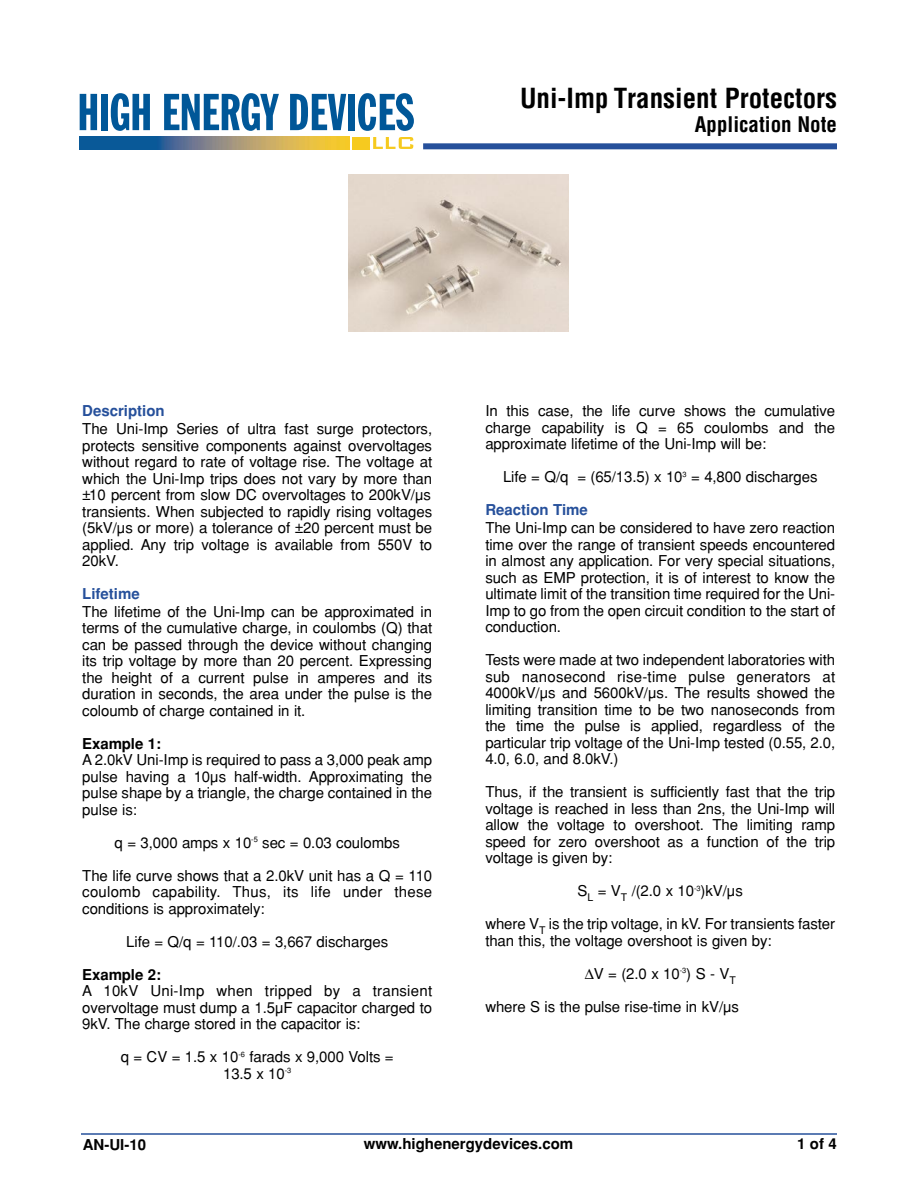
<style>
.page{position:relative;width:918px;height:1188px;background:#fff}
.page>*{position:absolute;margin:0;border:0;box-sizing:border-box;transform-origin:0 0}
.t1{font:700 condensed 27px "Helvetica";color:#000}
.t2{font:700 condensed 21px "Helvetica";color:#000}
.t3{font:15px/16.5px "Helvetica";letter-spacing:-.005em;color:#000;text-align:justify}
.t4{font:700 15px "Helvetica";color:#000}
.t5{font:700 15px "Helvetica";color:#26509b}
.s1{font-weight:700;color:#26509b}
</style>
<div class="page">
<div style="left:423px;top:143px;width:414px;height:6px;background:#26509b"></div>
<svg style="left:80px;top:94px;width:17px;height:36px"></svg>
<div style="left:101px;top:94px;width:7px;height:36px;background:#005798"></div>
<svg style="left:111px;top:93px;width:39px;height:38px"></svg>
<svg style="left:164px;top:93px;width:115px;height:38px"></svg>
<svg style="left:290px;top:94px;width:56px;height:36px"></svg>
<div style="left:348px;top:94px;width:7px;height:36px;background:#005798"></div>
<svg style="left:358px;top:93px;width:56px;height:38px"></svg>
<img style="left:80px;top:137px;width:269px;height:12px">
<div style="left:352px;top:137px;width:17px;height:12px;background:#f6ca1f"></div>
<svg style="left:373px;top:137px;width:40px;height:12px"></svg>
<hr style="left:81px;top:1133px;width:756px;height:2px;background:#26509b">
<img style="left:348px;top:174px;width:220px;height:158px">
<h1 class="t1" style="left:520px;top:88px;width:319px">Uni-Imp Transient Protectors</h1>
<h2 class="t2" style="left:695px;top:116px;width:144px">Application Note</h2>
<p class="t5" style="left:82px;top:406px;width:84px">Description</p>
<p class="t3" style="left:82px;top:422px;width:351px">The Uni-Imp Series of ultra fast surge protectors, protects sensitive components against overvoltages without regard to rate of voltage rise. The voltage at which the Uni-Imp trips does not vary by more than ±10 percent from slow DC overvoltages to 200kV/µs transients. When subjected to rapidly rising voltages (5kV/µs or more) a tolerance of ±20 percent must be applied. Any trip voltage is available from 550V to 20kV.</p>
<p class="t5" style="left:82px;top:588px;width:59px">Lifetime</p>
<p class="t3" style="left:82px;top:605px;width:351px">The lifetime of the Uni-Imp can be approximated in terms of the cumulative charge, in coulombs (Q) that can be passed through the device without changing its trip voltage by more than 20 percent. Expressing the height of a current pulse in amperes and its duration in seconds, the area under the pulse is the coloumb of charge contained in it.</p>
<p class="t4" style="left:82px;top:738px;width:80px">Example 1:</p>
<p class="t3" style="left:82px;top:753px;width:351px">A 2.0kV Uni-Imp is required to pass a 3,000 peak amp pulse having a 10µs half-width. Approximating the pulse shape by a triangle, the charge contained in the pulse is:</p>
<p class="t3" style="left:115px;top:836px;width:287px">q = 3,000 amps x 10<sup>-5</sup> sec = 0.03 coulombs</p>
<p class="t3" style="left:82px;top:869px;width:351px">The life curve shows that a 2.0kV unit has a Q = 110 coulomb capability. Thus, its life under these conditions is approximately:</p>
<p class="t3" style="left:126px;top:935px;width:264px">Life = Q/q = 110/.03 = 3,667 discharges</p>
<p class="t4" style="left:82px;top:969px;width:80px">Example 2:</p>
<p class="t3" style="left:82px;top:984px;width:351px">A 10kV Uni-Imp when tripped by a transient overvoltage must dump a 1.5µF capacitor charged to 9kV. The charge stored in the capacitor is:</p>
<p class="t3" style="left:121px;top:1050px;width:275px;text-align:center">q = CV = 1.5 x 10<sup>-6</sup> farads x 9,000 Volts =<br>13.5 x 10<sup>-3</sup></p>
<p class="t3" style="left:485px;top:404px;width:351px">In this case, the life curve shows the cumulative charge capability is Q = 65 coulombs and the approximate lifetime of the Uni-Imp will be:</p>
<p class="t3" style="left:485px;top:462px;width:334px;line-height:33px;text-indent:18px">Life = Q/q = (65/13.5) x 10<sup>3</sup> = 4,800 discharges<br><span class="s1">Reaction Time</span></p>
<p class="t3" style="left:485px;top:521px;width:351px">The Uni-Imp can be considered to have zero reaction time over the range of transient speeds encountered in almost any application. For very special situations, such as EMP protection, it is of interest to know the ultimate limit of the transition time required for the Uni-Imp to go from the open circuit condition to the start of conduction.</p>
<p class="t3" style="left:485px;top:653px;width:351px">Tests were made at two independent laboratories with sub nanosecond rise-time pulse generators at 4000kV/µs and 5600kV/µs. The results showed the limiting transition time to be two nanoseconds from the time the pulse is applied, regardless of the particular trip voltage of the Uni-Imp tested (0.55, 2.0, 4.0, 6.0, and 8.0kV.)</p>
<p class="t3" style="left:485px;top:785px;width:351px">Thus, if the transient is sufficiently fast that the trip voltage is reached in less than 2ns, the Uni-Imp will allow the voltage to overshoot. The limiting ramp speed for zero overshoot as a function of the trip voltage is given by:</p>
<p class="t3" style="left:578px;top:884px;width:167px">S<sub>L</sub> = V<sub>T</sub> /(2.0 x 10<sup>-3</sup>)kV/µs</p>
<p class="t3" style="left:485px;top:917px;width:351px">where V<sub>T</sub> is the trip voltage, in kV. For transients faster than this, the voltage overshoot is given by:</p>
<p class="t3" style="left:485px;top:958px;width:255px;line-height:33px;text-align:right">∆V = (2.0 x 10<sup>-3</sup>) S - V<sub>T<br></sub>where S is the pulse rise-time in kV/µs</p>
<p class="t4" style="left:83px;top:1140px;width:65px">AN-UI-10</p>
<p class="t4" style="left:364px;top:1138px;width:211px">www.highenergydevices.com</p>
<p class="t4" style="left:797px;top:1138px;width:42px">1 of 4</p>
</div>
